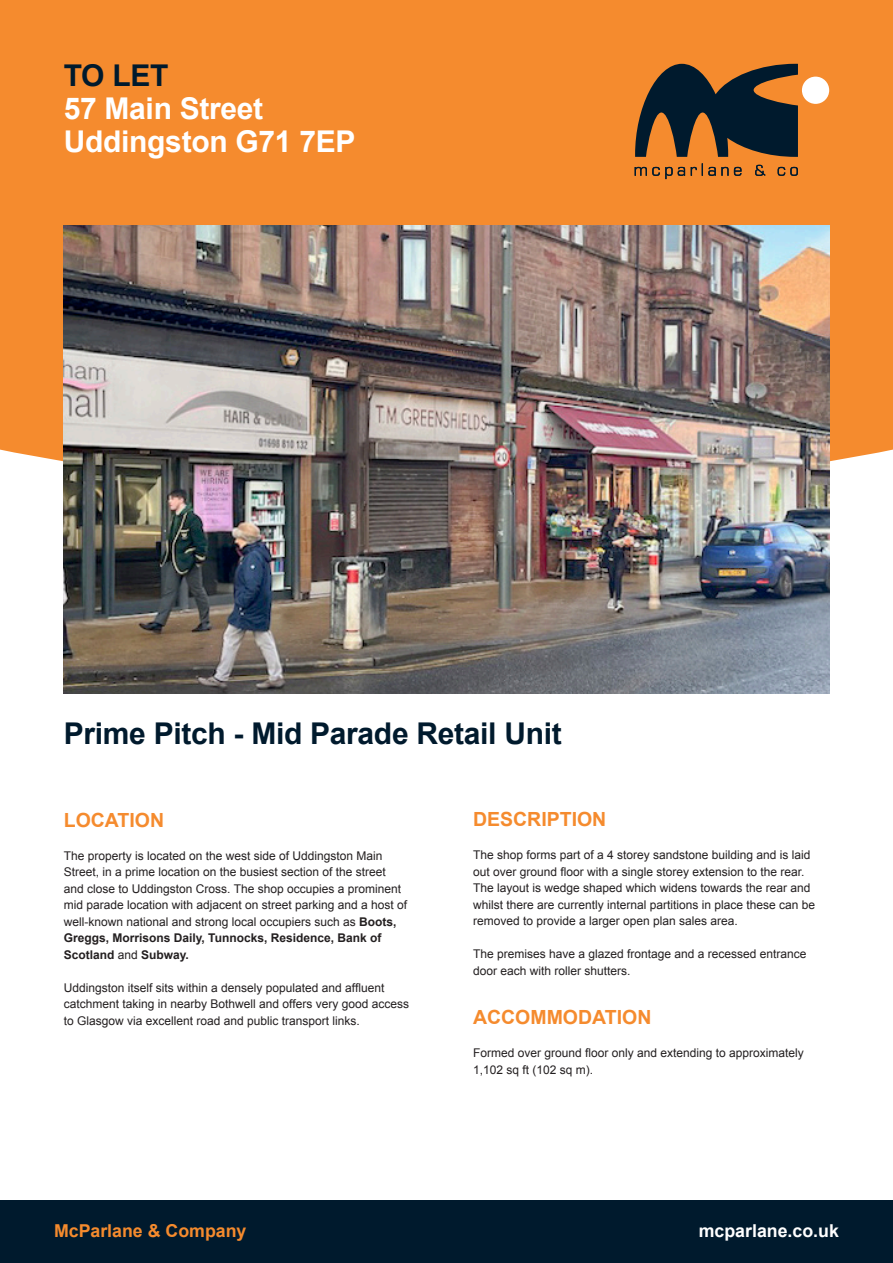
<style>
.page{position:relative;width:893px;height:1263px;background:#fff}
.page>*{position:absolute;margin:0;border:0;box-sizing:border-box;transform-origin:0 0}
.t1{font:700 30px "Arial";letter-spacing:-.01em;color:#001a2d}
.t2{font:700 30px/33px "Arial";letter-spacing:-.01em;color:#fff}
.t3{font:700 19.5px "Arial";color:#f58b2e}
.t4{font:700 17.7px "Arial";color:#f58b2e}
.t5{font:700 17.7px "Arial";color:#fff}
.t6{font:12px/16.5px "Arial";color:#231f20}
.s1{font-weight:700}
</style>
<div class="page">
<div style="left:0;top:0;width:893px;height:493px;background:#f58b2e"></div>
<div style="left:802px;top:77px;width:27px;height:27px;background:#fff;border-radius:50%"></div>
<svg style="left:635px;top:167px;width:50px;height:12px"></svg>
<svg style="left:691px;top:163px;width:50px;height:13px"></svg>
<svg style="left:755px;top:165px;width:10px;height:11px"></svg>
<svg style="left:778px;top:167px;width:20px;height:9px"></svg>
<svg style="left:635px;top:64px;width:163px;height:93px;background:#53402d"></svg>
<img style="left:64px;top:225px;width:765px;height:468px">
<div style="left:0;top:1201px;width:893px;height:62px;background:#001a2d"></div>
<p class="t1" style="left:64px;top:55px;width:106px">TO LET</p>
<p class="t2" style="left:64px;top:93px;width:293px">57 Main Street<br>Uddingston G71 7EP</p>
<p class="t1" style="left:64px;top:714px;width:499px">Prime Pitch - Mid Parade Retail Unit</p>
<p class="t3" style="left:64px;top:807px;width:102px">LOCATION</p>
<p class="t6" style="left:64px;top:847px;width:345px">The property is located on the west side of Uddingston Main Street, in a prime location on the busiest section of the street and close to Uddingston Cross. The shop occupies a prominent mid parade location with adjacent on street parking and a host of well-known national and strong local occupiers such as <span class="s1">Boots, Greggs, Morrisons Daily, Tunnocks, Residence, Bank of Scotland</span> and <span class="s1">Subway.</span></p>
<p class="t6" style="left:64px;top:979px;width:347px">Uddingston itself sits within a densely populated and affluent catchment taking in nearby Bothwell and offers very good access to Glasgow via excellent road and public transport links.</p>
<p class="t3" style="left:473px;top:807px;width:135px">DESCRIPTION</p>
<p class="t6" style="left:473px;top:847px;width:344px">The shop forms part of a 4 storey sandstone building and is laid out over ground floor with a single storey extension to the rear.<br>The layout is wedge shaped which widens towards the rear and whilst there are currently internal partitions in place these can be removed to provide a larger open plan sales area.</p>
<p class="t6" style="left:473px;top:946px;width:335px">The premises have a glazed frontage and a recessed entrance door each with roller shutters.</p>
<p class="t3" style="left:473px;top:1005px;width:180px">ACCOMMODATION</p>
<p class="t6" style="left:473px;top:1045px;width:332px">Formed over ground floor only and extending to approximately<br>1,102 sq ft (102 sq m).</p>
<p class="t4" style="left:54px;top:1219px;width:194px">McParlane &amp; Company</p>
<p class="t5" style="left:699px;top:1219px;width:142px">mcparlane.co.uk</p>
</div>
